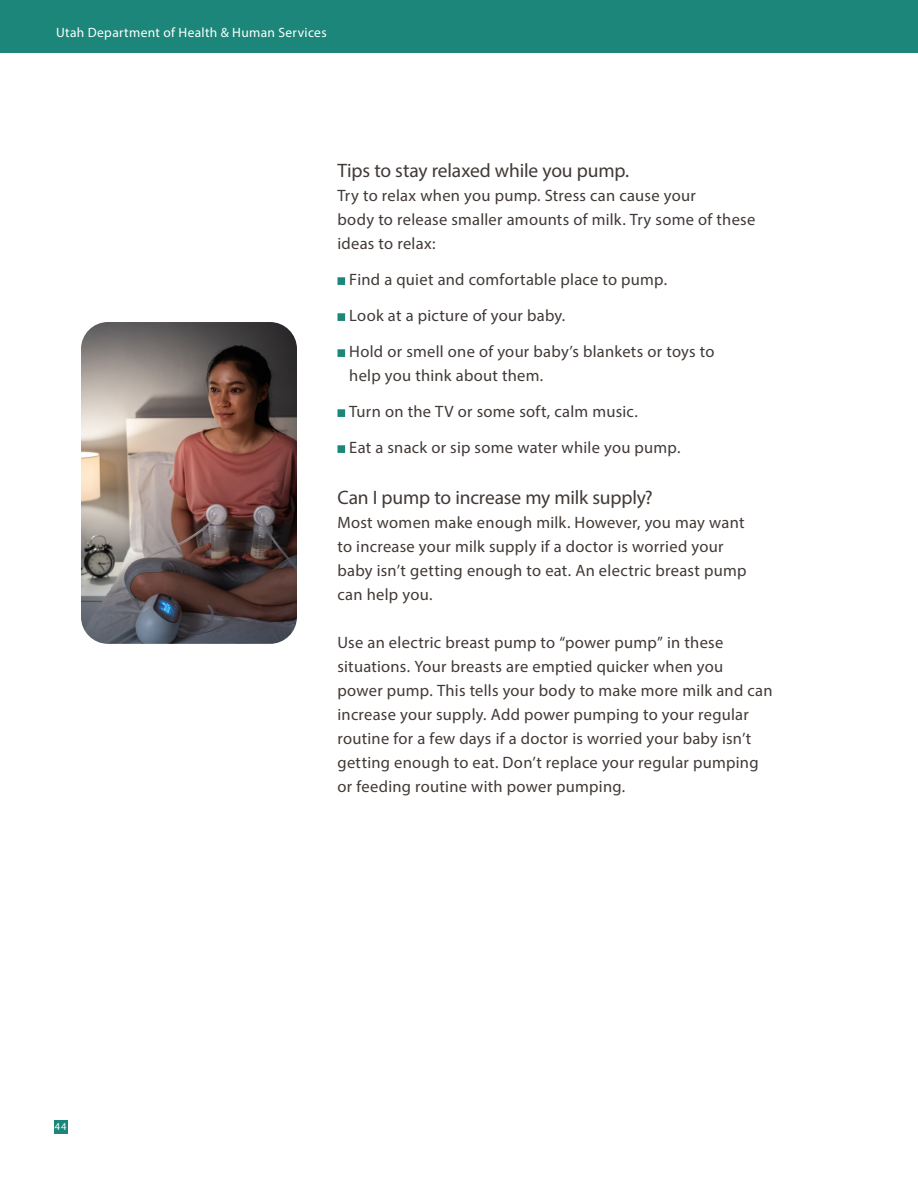
<style>
.page{position:relative;width:918px;height:1188px;background:#fff}
.page>*{position:absolute;margin:0;border:0;box-sizing:border-box;transform-origin:0 0}
.t1{font:19.5px "Myriad Pro";letter-spacing:-.01em;color:#413a37}
.t2{font:16.5px/24px "Myriad Pro";letter-spacing:.015em;color:#413a37}
.t3{font:13.5px "Myriad Pro";letter-spacing:.025em;color:#fff}
.t4{font:10.5px "Myriad Pro";color:#fff}
</style>
<div class="page">
<div style="left:54px;top:1120px;width:14px;height:14px;background:#1b8679"></div>
<div style="left:0;top:0;width:918px;height:53px;background:#1b8679"></div>
<svg style="left:338px;top:277px;width:7px;height:8px"></svg>
<svg style="left:338px;top:313px;width:7px;height:8px"></svg>
<svg style="left:338px;top:349px;width:7px;height:8px"></svg>
<svg style="left:338px;top:409px;width:7px;height:8px"></svg>
<svg style="left:338px;top:445px;width:7px;height:8px"></svg>
<img style="left:81px;top:322px;width:216px;height:322px">
<p class="t3" style="left:56px;top:24px;width:272px">Utah Department of Health &amp; Human Services</p>
<p class="t1" style="left:338px;top:158px;width:293px">Tips to stay relaxed while you pump.</p>
<p class="t2" style="left:338px;top:183px;width:419px">Try to relax when you pump. Stress can cause your<br>body to release smaller amounts of milk. Try some of these ideas to relax:</p>
<p class="t2" style="left:349px;top:267px;width:319px">Find a quiet and comfortable place to pump.</p>
<p class="t2" style="left:349px;top:303px;width:218px">Look at a picture of your baby.</p>
<p class="t2" style="left:349px;top:339px;width:367px">Hold or smell one of your baby’s blankets or toys to help you think about them.</p>
<p class="t2" style="left:349px;top:399px;width:290px">Turn on the TV or some soft, calm music.</p>
<p class="t2" style="left:349px;top:435px;width:333px">Eat a snack or sip some water while you pump.</p>
<p class="t1" style="left:338px;top:485px;width:317px">Can I pump to increase my milk supply?</p>
<p class="t2" style="left:338px;top:510px;width:410px">Most women make enough milk. However, you may want to increase your milk supply if a doctor is worried your baby isn’t getting enough to eat. An electric breast pump can help you.</p>
<p class="t2" style="left:338px;top:630px;width:437px">Use an electric breast pump to “power pump” in these situations. Your breasts are emptied quicker when you power pump. This tells your body to make more milk and can increase your supply. Add power pumping to your regular routine for a few days if a doctor is worried your baby isn’t getting enough to eat. Don’t replace your regular pumping or feeding routine with power pumping.</p>
<p class="t4" style="left:55px;top:1120px;width:13px">44</p>
</div>
